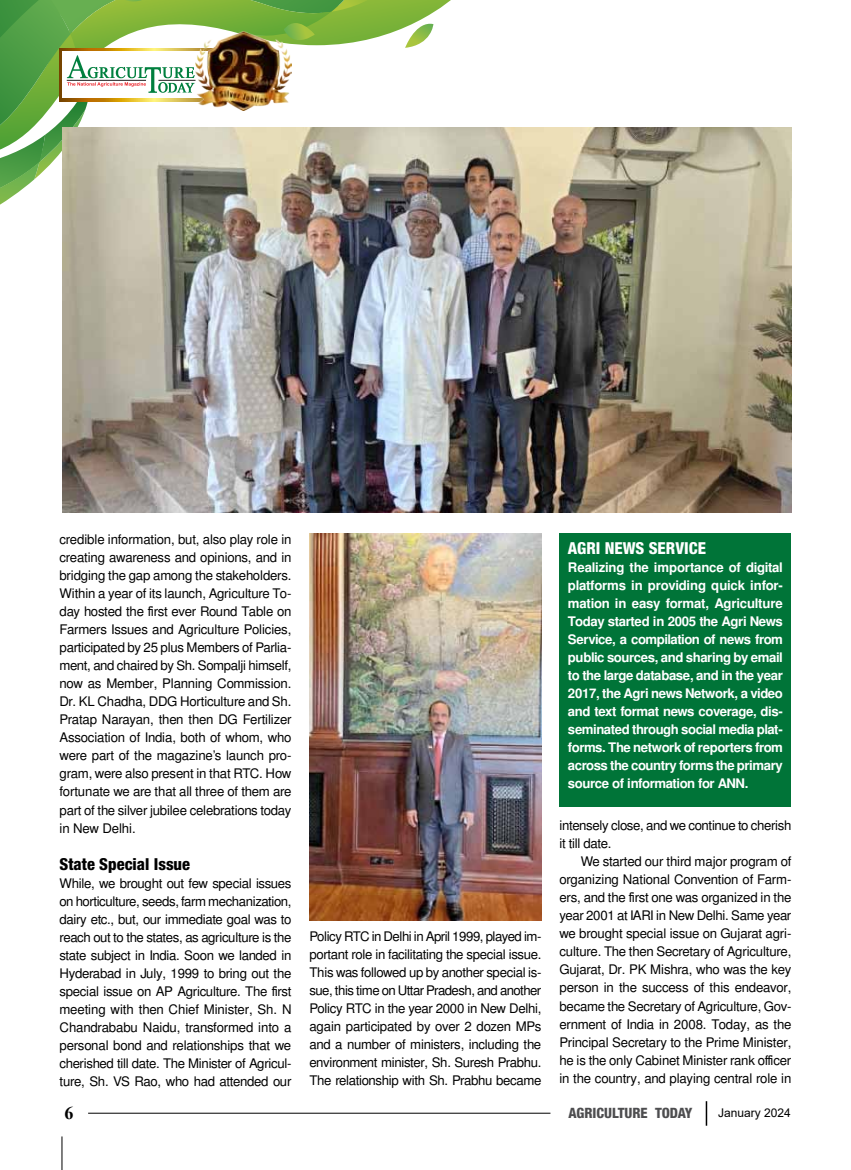
<style>
.page{position:relative;width:851px;height:1170px;background:#fff}
.page>*{position:absolute;margin:0;border:0;box-sizing:border-box;transform-origin:0 0}
.t1{font:700 18px "Times New Roman";color:#000}
.t2{font:800 condensed 16.5px "Helvetica Neue LT Std";color:#000}
.t3{font:800 condensed 16.5px "Helvetica Neue LT Std";color:#fff}
.t4{font:800 condensed 14.25px "Helvetica Neue LT Std";color:#4d4d4f}
.t5{font:13.2px/18px "Free Sans";letter-spacing:-.02em;color:#000;text-align:justify}
.t6{font:700 13.2px/18px "Free Sans";letter-spacing:-.035em;color:#fff;text-align:justify}
.t7{font:12px "Arial";color:#000}
</style>
<div class="page">
<hr style="left:705px;top:1101px;width:2px;height:24px;background:#000">
<hr style="left:88px;top:1112px;width:462px;height:1px;background:#000">
<hr style="left:62px;top:1136px;width:1px;height:33px;background:#000">
<svg style="left:0;top:0;width:465px;height:205px"></svg>
<hr style="left:67px;top:80px;width:79px;height:1px;background:#231f20">
<hr style="left:158px;top:80px;width:37px;height:1px;background:#231f20">
<img style="left:195px;top:32px;width:96px;height:78px">
<img style="left:62px;top:128px;width:729px;height:384px">
<img style="left:309px;top:533px;width:232px;height:387px">
<div style="left:559px;top:533px;width:232px;height:273px;background:#007438"></div>
<p class="t5" style="left:60px;top:531px;width:233px">credible information, but, also play role in creating awareness and opinions, and in bridging the gap among the stakeholders.<br>Within a year of its launch, Agriculture To&shy;day hosted the first ever Round Table on Farmers Issues and Agriculture Policies, participated by 25 plus Members of Parlia&shy;ment, and chaired by Sh. Sompalji himself, now as Member, Planning Commission.<br>Dr. KL Chadha, DDG Horticulture and Sh.<br>Pratap Narayan, then then DG Fertilizer Association of India, both of whom, who were part of the magazine’s launch pro&shy;gram, were also present in that RTC. How fortunate we are that all three of them are part of the silver jubilee celebrations today in New Delhi.</p>
<p class="t2" style="left:60px;top:853px;width:132px">State Special Issue</p>
<p class="t5" style="left:60px;top:875px;width:233px">While, we brought out few special issues on horticulture, seeds, farm mechanization, dairy etc., but, our immediate goal was to reach out to the states, as agriculture is the state subject in India. Soon we landed in Hyderabad in July, 1999 to bring out the special issue on AP Agriculture. The first meeting with then Chief Minister, Sh. N Chandrababu Naidu, transformed into a personal bond and relationships that we cherished till date. The Minister of Agricul&shy;ture, Sh. VS Rao, who had attended our</p>
<p class="t5" style="left:309px;top:927px;width:233px">Policy RTC in Delhi in April 1999, played im&shy;portant role in facilitating the special issue.<br>This was followed up by another special is&shy;sue, this time on Uttar Pradesh, and another Policy RTC in the year 2000 in New Delhi, again participated by over 2 dozen MPs and a number of ministers, including the environment minister, Sh. Suresh Prabhu.<br>The relationship with Sh. Prabhu became</p>
<p class="t3" style="left:568px;top:538px;width:124px">Agri News Service</p>
<p class="t6" style="left:568px;top:559px;width:216px">Realizing the importance of digital platforms in providing quick infor&shy;mation in easy format, Agriculture Today started in 2005 the Agri News Service, a compilation of news from public sources, and sharing by email to the large database, and in the year 2017, the Agri news Network, a video and text format news coverage, dis&shy;seminated through social media plat&shy;forms. The network of reporters from across the country forms the primary source of information for ANN.</p>
<p class="t5" style="left:559px;top:817px;width:233px">intensely close, and we continue to cherish it till date.</p>
<p class="t5" style="left:559px;top:853px;width:233px;text-indent:21px">We started our third major program of organizing National Convention of Farm&shy;ers, and the first one was organized in the year 2001 at IARI in New Delhi. Same year we brought special issue on Gujarat agri&shy;culture. The then Secretary of Agriculture, Gujarat, Dr. PK Mishra, who was the key person in the success of this endeavor, became the Secretary of Agriculture, Gov&shy;ernment of India in 2008. Today, as the Principal Secretary to the Prime Minister, he is the only Cabinet Minister rank officer in the country, and playing central role in</p>
<h1 class="t1" style="left:64px;top:1099px;width:10px">6</h1>
<p class="t4" style="left:568px;top:1104px;width:125px">AGRICULTURE TODAY</p>
<p class="t7" style="left:718px;top:1104px;width:74px">January 2024</p>
</div>
